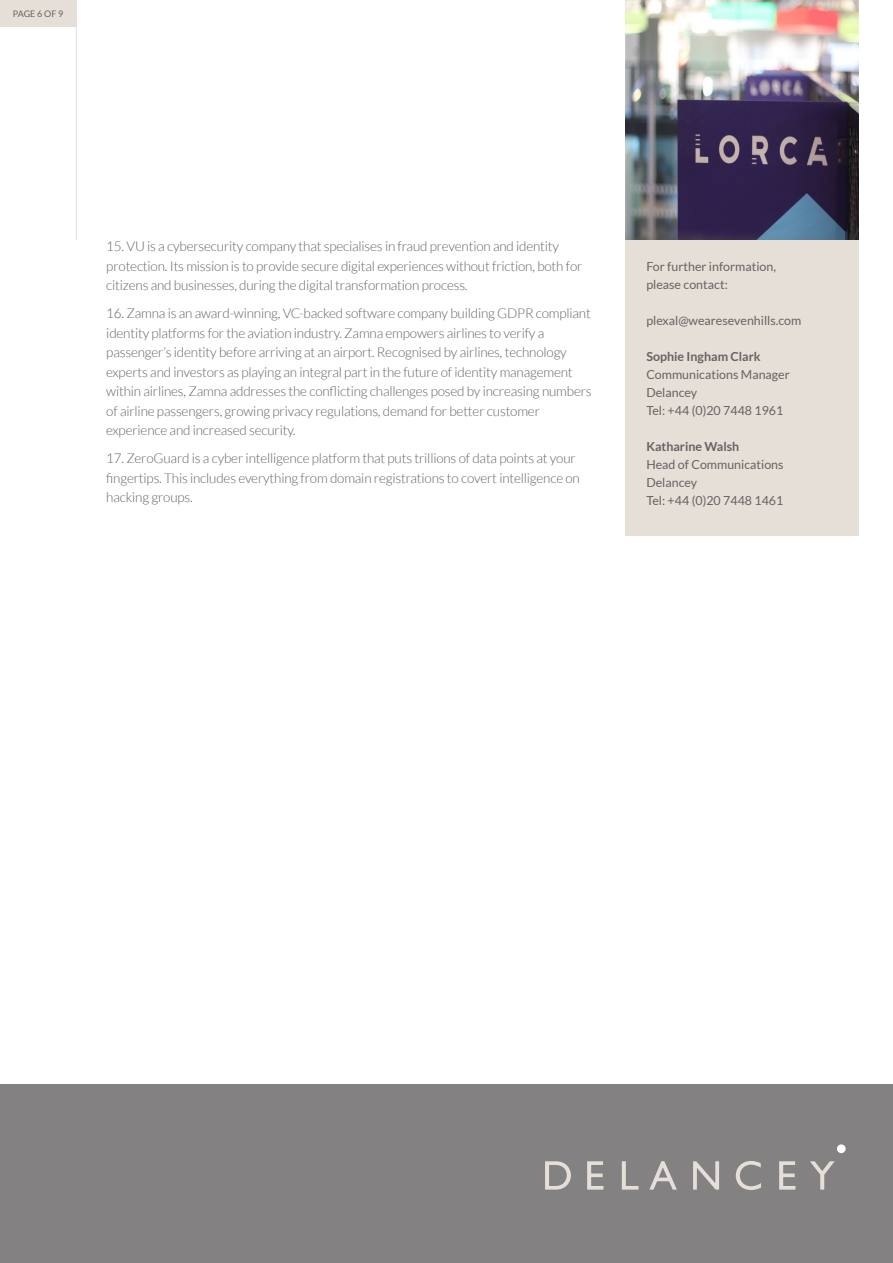
<style>
.page{position:relative;width:893px;height:1263px;background:#fff}
.page>*{position:absolute;margin:0;border:0;box-sizing:border-box;transform-origin:0 0}
.t1{font:300 13.5px/19.5px "Lato";letter-spacing:-.015em;color:#646263}
.t2{font:12.45px/18px "Lato";color:#646263}
.t3{font:700 12.45px "Lato";color:#646263}
.t4{font:9px "Lato";letter-spacing:-.01em;color:#646263}
</style>
<div class="page">
<div style="left:0;top:1084px;width:893px;height:179px;background:#838182"></div>
<div style="left:837px;top:1144px;width:9px;height:9px;background:#fff;border-radius:50%"></div>
<svg style="left:545px;top:1161px;width:26px;height:28px"></svg>
<svg style="left:587px;top:1161px;width:16px;height:28px"></svg>
<svg style="left:622px;top:1161px;width:16px;height:28px"></svg>
<svg style="left:649px;top:1161px;width:28px;height:28px"></svg>
<svg style="left:693px;top:1161px;width:26px;height:28px"></svg>
<svg style="left:736px;top:1161px;width:25px;height:29px"></svg>
<svg style="left:779px;top:1161px;width:16px;height:28px"></svg>
<svg style="left:810px;top:1161px;width:25px;height:28px"></svg>
<div style="left:0;top:0;width:76px;height:27px;background:#e5dfd7"></div>
<hr style="left:76px;top:0;width:1px;height:240px;background:#e5dfd7">
<div style="left:625px;top:239px;width:234px;height:297px;background:#e5dfd7"></div>
<img style="left:625px;top:0;width:234px;height:240px">
<p class="t4" style="left:13px;top:9px;width:52px">PAGE 6 OF 9</p>
<p class="t1" style="left:106px;top:237px;width:478px">15. VU is a cybersecurity company that specialises in fraud prevention and identity protection. Its mission is to provide secure digital experiences without friction, both for citizens and businesses, during the digital transformation process.</p>
<p class="t1" style="left:106px;top:304px;width:487px">16. Zamna is an award-winning, VC-backed software company building GDPR compliant identity platforms for the aviation industry. Zamna empowers airlines to verify a passenger’s identity before arriving at an airport. Recognised by airlines, technology experts and investors as playing an integral part in the future of identity management within airlines, Zamna addresses the conflicting challenges posed by increasing numbers of airline passengers, growing privacy regulations, demand for better customer experience and increased security.</p>
<p class="t1" style="left:106px;top:449px;width:475px">17. ZeroGuard is a cyber intelligence platform that puts trillions of data points at your fingertips. This includes everything from domain registrations to covert intelligence on hacking groups.</p>
<p class="t2" style="left:646px;top:257px;width:131px">For further information, please contact:</p>
<p class="t2" style="left:646px;top:311px;width:157px">plexal@wearesevenhills.com</p>
<p class="t3" style="left:646px;top:349px;width:116px">Sophie Ingham Clark</p>
<p class="t2" style="left:646px;top:365px;width:145px">Communications Manager</p>
<p class="t2" style="left:646px;top:383px;width:52px">Delancey</p>
<p class="t2" style="left:646px;top:401px;width:139px">Tel: +44 (0)20 7448 1961</p>
<p class="t3" style="left:646px;top:439px;width:94px">Katharine Walsh</p>
<p class="t2" style="left:646px;top:455px;width:139px">Head of Communications</p>
<p class="t2" style="left:646px;top:473px;width:52px">Delancey</p>
<p class="t2" style="left:646px;top:491px;width:139px">Tel: +44 (0)20 7448 1461</p>
</div>
